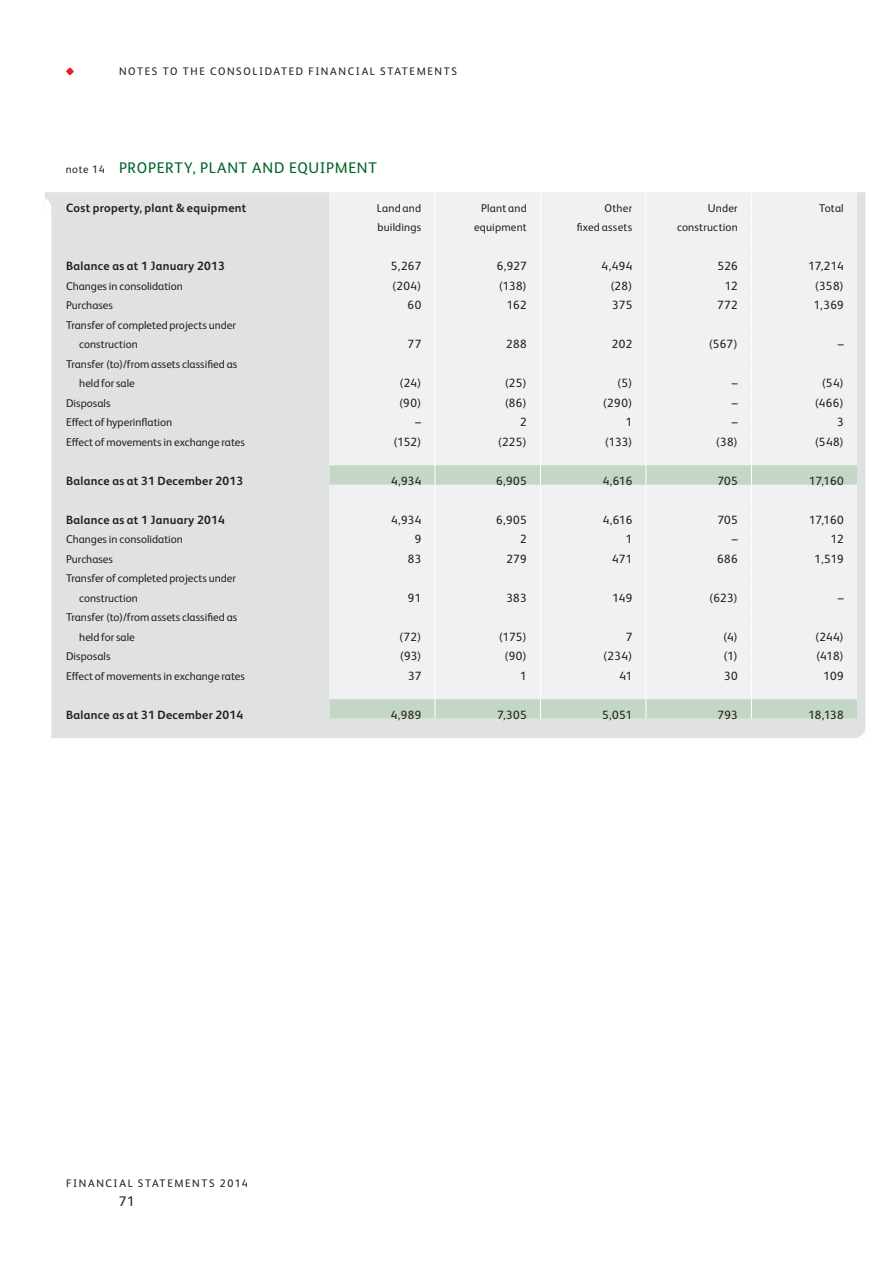
<style>
.page{position:relative;width:893px;height:1263px;background:#fff}
.page>*{position:absolute;margin:0;border:0;box-sizing:border-box;transform-origin:0 0}
.t1{font:15.45px "HEINEKEN Core";letter-spacing:.045em;color:#016226}
.t2{font:13.95px "HEINEKEN Core";color:#231f20}
.t3{font:12px "HEINEKEN Core";letter-spacing:.02em;color:#231f20}
.t4{font:700 12px "HEINEKEN Core";letter-spacing:.025em;color:#231f20}
.t5{font:11.25px/19.5px "HEINEKEN Core";color:#231f20}
.t6{font:11.25px/19.5px "HEINEKEN Core";letter-spacing:.02em;color:#231f20;text-align:right}
.t7{font:10.95px "HEINEKEN Core";letter-spacing:.15em;color:#231f20}
.s1{font-size:10.95px;color:#231f20}
</style>
<div class="page">
<svg style="left:66px;top:68px;width:8px;height:7px"></svg>
<div style="left:45px;top:192px;width:820px;height:546px;background:#e0e1e3"></div>
<div style="left:329px;top:192px;width:528px;height:273px;background:#f0f1f2"></div>
<svg style="left:329px;top:465px;width:528px;height:254px;fill:#f0f1f2"></svg>
<svg style="left:434px;top:192px;width:1px;height:527px"></svg>
<svg style="left:540px;top:192px;width:1px;height:527px"></svg>
<svg style="left:645px;top:192px;width:1px;height:527px"></svg>
<svg style="left:751px;top:192px;width:1px;height:527px"></svg>
<svg style="left:45px;top:198px;width:6px;height:540px"></svg>
<svg style="left:853px;top:726px;width:12px;height:12px"></svg>
<p class="t7" style="left:119px;top:67px;width:339px">NOTES TO THE CONSOLIDATED FINANCIAL STATEMENTS</p>
<h1 class="t1" style="left:66px;top:162px;width:312px"><span class="s1">note 14</span> PROPERTY, PLANT AND EQUIPMENT</h1>
<p class="t4" style="left:66px;top:202px;width:182px">Cost property, plant &amp; equipment</p>
<p class="t5" style="left:377px;top:199px;width:46px">Land and buildings</p>
<p class="t5" style="left:474px;top:199px;width:54px;text-align:right">Plant and equipment</p>
<p class="t6" style="left:577px;top:199px;width:57px">Other<br>fixed assets</p>
<p class="t5" style="left:677px;top:199px;width:62px;text-align:right">Under construction</p>
<p class="t5" style="left:819px;top:199px;width:26px">Total</p>
<p class="t4" style="left:66px;top:260px;width:160px">Balance as at 1 January 2013</p>
<p class="t3" style="left:391px;top:262px;width:32px">5,267</p>
<p class="t3" style="left:497px;top:262px;width:31px">6,927</p>
<p class="t3" style="left:601px;top:262px;width:32px">4,494</p>
<p class="t3" style="left:717px;top:262px;width:22px">526</p>
<p class="t3" style="left:808px;top:262px;width:37px">17,214</p>
<p class="t5" style="left:66px;top:277px;width:118px">Changes in consolidation</p>
<p class="t3" style="left:392px;top:281px;width:31px">(204)</p>
<p class="t3" style="left:498px;top:281px;width:30px">(138)</p>
<p class="t3" style="left:610px;top:281px;width:23px">(28)</p>
<p class="t3" style="left:725px;top:281px;width:14px">12</p>
<p class="t3" style="left:814px;top:281px;width:30px">(358)</p>
<p class="t5" style="left:66px;top:297px;width:48px">Purchases</p>
<p class="t3" style="left:407px;top:301px;width:15px">60</p>
<p class="t3" style="left:507px;top:301px;width:21px">162</p>
<p class="t3" style="left:612px;top:301px;width:22px">375</p>
<p class="t3" style="left:717px;top:301px;width:22px">772</p>
<p class="t3" style="left:813px;top:301px;width:32px">1,369</p>
<p class="t5" style="left:79px;top:316px;width:158px;text-indent:-13px">Transfer of completed projects under construction</p>
<p class="t3" style="left:407px;top:340px;width:15px">77</p>
<p class="t3" style="left:506px;top:340px;width:22px">288</p>
<p class="t3" style="left:612px;top:340px;width:22px">202</p>
<p class="t3" style="left:708px;top:340px;width:31px">(567)</p>
<p class="t3" style="left:837px;top:340px;width:7px">–</p>
<p class="t5" style="left:79px;top:355px;width:159px;text-indent:-13px">Transfer (to)/from assets classified as held for sale</p>
<p class="t3" style="left:399px;top:379px;width:23px">(24)</p>
<p class="t3" style="left:504px;top:379px;width:24px">(25)</p>
<p class="t3" style="left:617px;top:379px;width:17px">(5)</p>
<p class="t3" style="left:731px;top:379px;width:7px">–</p>
<p class="t3" style="left:821px;top:379px;width:24px">(54)</p>
<p class="t5" style="left:66px;top:394px;width:46px">Disposals</p>
<p class="t3" style="left:399px;top:398px;width:24px">(90)</p>
<p class="t3" style="left:504px;top:398px;width:24px">(86)</p>
<p class="t3" style="left:603px;top:398px;width:31px">(290)</p>
<p class="t3" style="left:731px;top:398px;width:7px">–</p>
<p class="t3" style="left:815px;top:398px;width:30px">(466)</p>
<p class="t5" style="left:66px;top:414px;width:108px">Effect of hyperinflation</p>
<p class="t3" style="left:415px;top:418px;width:7px">–</p>
<p class="t3" style="left:520px;top:418px;width:8px">2</p>
<p class="t3" style="left:625px;top:418px;width:8px">1</p>
<p class="t3" style="left:731px;top:418px;width:7px">–</p>
<p class="t3" style="left:837px;top:418px;width:8px">3</p>
<p class="t5" style="left:66px;top:433px;width:180px">Effect of movements in exchange rates</p>
<p class="t3" style="left:393px;top:437px;width:29px">(152)</p>
<p class="t3" style="left:497px;top:437px;width:30px">(225)</p>
<p class="t3" style="left:604px;top:437px;width:29px">(133)</p>
<p class="t3" style="left:715px;top:437px;width:24px">(38)</p>
<p class="t3" style="left:814px;top:437px;width:31px">(548)</p>
<p class="t4" style="left:66px;top:475px;width:179px">Balance as at 31 December 2013</p>
<p class="t3" style="left:391px;top:476px;width:32px">4,934</p>
<p class="t3" style="left:496px;top:476px;width:32px">6,905</p>
<p class="t3" style="left:602px;top:476px;width:31px">4,616</p>
<p class="t3" style="left:717px;top:476px;width:22px">705</p>
<p class="t3" style="left:809px;top:476px;width:36px">17,160</p>
<p class="t4" style="left:66px;top:514px;width:160px">Balance as at 1 January 2014</p>
<p class="t3" style="left:391px;top:515px;width:32px">4,934</p>
<p class="t3" style="left:496px;top:515px;width:32px">6,905</p>
<p class="t3" style="left:602px;top:515px;width:31px">4,616</p>
<p class="t3" style="left:717px;top:515px;width:22px">705</p>
<p class="t3" style="left:809px;top:515px;width:36px">17,160</p>
<p class="t5" style="left:66px;top:531px;width:118px">Changes in consolidation</p>
<p class="t3" style="left:414px;top:535px;width:8px">9</p>
<p class="t3" style="left:520px;top:535px;width:8px">2</p>
<p class="t3" style="left:625px;top:535px;width:8px">1</p>
<p class="t3" style="left:731px;top:535px;width:7px">–</p>
<p class="t3" style="left:830px;top:535px;width:14px">12</p>
<p class="t5" style="left:66px;top:550px;width:48px">Purchases</p>
<p class="t3" style="left:408px;top:554px;width:15px">83</p>
<p class="t3" style="left:506px;top:554px;width:22px">279</p>
<p class="t3" style="left:612px;top:554px;width:22px">471</p>
<p class="t3" style="left:717px;top:554px;width:22px">686</p>
<p class="t3" style="left:814px;top:554px;width:31px">1,519</p>
<p class="t5" style="left:79px;top:570px;width:158px;text-indent:-13px">Transfer of completed projects under construction</p>
<p class="t3" style="left:408px;top:593px;width:15px">91</p>
<p class="t3" style="left:506px;top:593px;width:22px">383</p>
<p class="t3" style="left:612px;top:593px;width:21px">149</p>
<p class="t3" style="left:709px;top:593px;width:30px">(623)</p>
<p class="t3" style="left:837px;top:593px;width:7px">–</p>
<p class="t5" style="left:79px;top:609px;width:159px;text-indent:-13px">Transfer (to)/from assets classified as held for sale</p>
<p class="t3" style="left:399px;top:632px;width:24px">(72)</p>
<p class="t3" style="left:498px;top:632px;width:29px">(175)</p>
<p class="t3" style="left:625px;top:632px;width:8px">7</p>
<p class="t3" style="left:723px;top:632px;width:16px">(4)</p>
<p class="t3" style="left:815px;top:632px;width:30px">(244)</p>
<p class="t5" style="left:66px;top:648px;width:46px">Disposals</p>
<p class="t3" style="left:400px;top:652px;width:23px">(93)</p>
<p class="t3" style="left:504px;top:652px;width:24px">(90)</p>
<p class="t3" style="left:603px;top:652px;width:30px">(234)</p>
<p class="t3" style="left:723px;top:652px;width:16px">(1)</p>
<p class="t3" style="left:816px;top:652px;width:29px">(418)</p>
<p class="t5" style="left:66px;top:667px;width:180px">Effect of movements in exchange rates</p>
<p class="t3" style="left:408px;top:671px;width:15px">37</p>
<p class="t3" style="left:520px;top:671px;width:8px">1</p>
<p class="t3" style="left:619px;top:671px;width:14px">41</p>
<p class="t3" style="left:724px;top:671px;width:15px">30</p>
<p class="t3" style="left:823px;top:671px;width:22px">109</p>
<p class="t4" style="left:66px;top:709px;width:179px">Balance as at 31 December 2014</p>
<p class="t3" style="left:390px;top:710px;width:32px">4,989</p>
<p class="t3" style="left:497px;top:710px;width:31px">7,305</p>
<p class="t3" style="left:602px;top:710px;width:32px">5,051</p>
<p class="t3" style="left:717px;top:710px;width:22px">793</p>
<p class="t3" style="left:808px;top:710px;width:37px">18,138</p>
<p class="t7" style="left:66px;top:1179px;width:183px">FINANCIAL STATEMENTS 2014</p>
<p class="t2" style="left:119px;top:1196px;width:18px">71</p>
</div>
